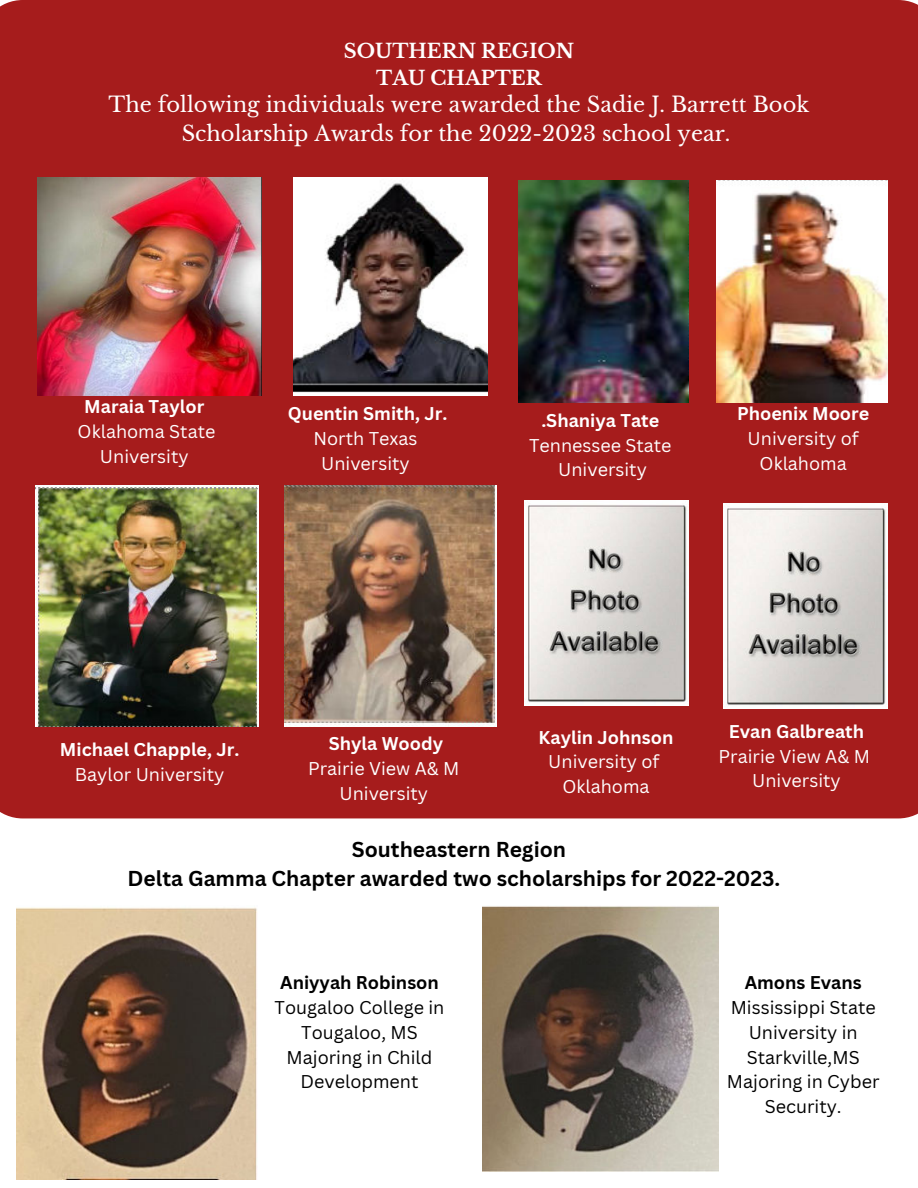
<style>
.page{position:relative;width:918px;height:1188px;background:#fff}
.page>*{position:absolute;margin:0;border:0;box-sizing:border-box;transform-origin:0 0}
.t1{font:21px/29.2px "Libre Baskerville";color:#fff;text-align:center}
.t2{font:700 21px/29.2px "Canva Sans";color:#000;text-align:center}
.t3{font:700 19.5px/27px "Libre Baskerville";color:#fff;text-align:center}
.t4{font:18px/24.8px "Canva Sans";color:#fff;text-align:center}
.t5{font:18px/24.8px "Canva Sans";color:#000;text-align:center}
.t6{font:700 18px "Canva Sans";color:#fff}
.t7{font:700 18px "Canva Sans";color:#000}
</style>
<div class="page">
<div style="left:0;top:0;width:918px;height:818px;background:#a61c1c"></div>
<img style="left:38px;top:177px;width:224px;height:219px">
<img style="left:294px;top:177px;width:193px;height:218px">
<img style="left:518px;top:181px;width:170px;height:221px">
<img style="left:716px;top:181px;width:171px;height:221px">
<img style="left:36px;top:486px;width:223px;height:240px">
<img style="left:285px;top:486px;width:211px;height:240px">
<img style="left:524px;top:501px;width:164px;height:205px">
<img style="left:723px;top:504px;width:164px;height:204px">
<img style="left:482px;top:906px;width:236px;height:265px">
<img style="left:16px;top:907px;width:241px;height:272px">
<p class="t3" style="left:344px;top:37px;width:232px">SOUTHERN REGION<br>TAU CHAPTER</p>
<p class="t1" style="left:109px;top:90px;width:702px">The following individuals were awarded the Sadie J. Barrett Book<br>Scholarship Awards for the 2022-2023 school year.</p>
<p class="t6" style="left:84px;top:396px;width:122px">Maraia Taylor</p>
<p class="t4" style="left:78px;top:419px;width:139px">Oklahoma State<br>University</p>
<p class="t6" style="left:288px;top:403px;width:161px">Quentin Smith, Jr.</p>
<p class="t4" style="left:313px;top:426px;width:106px">North Texas<br>University</p>
<p class="t6" style="left:541px;top:410px;width:119px">.Shaniya Tate</p>
<p class="t4" style="left:529px;top:433px;width:144px">Tennessee State<br>University</p>
<p class="t6" style="left:737px;top:403px;width:134px">Phoenix Moore</p>
<p class="t4" style="left:748px;top:426px;width:113px">University of<br>Oklahoma</p>
<p class="t6" style="left:729px;top:721px;width:137px">Evan Galbreath</p>
<p class="t4" style="left:719px;top:744px;width:153px">Prairie View A&amp; M<br>University</p>
<p class="t6" style="left:539px;top:726px;width:136px">Kaylin Johnson</p>
<p class="t4" style="left:548px;top:749px;width:113px">University of<br>Oklahoma</p>
<p class="t6" style="left:329px;top:733px;width:116px">Shyla Woody</p>
<p class="t4" style="left:308px;top:756px;width:153px">Prairie View A&amp; M<br>University</p>
<p class="t2" style="left:128px;top:835px;width:654px">Southeastern Region<br>Delta Gamma Chapter awarded two scholarships for 2022-2023.</p>
<p class="t6" style="left:60px;top:739px;width:181px">Michael Chapple, Jr.</p>
<p class="t4" style="left:75px;top:762px;width:151px">Baylor University</p>
<p class="t7" style="left:280px;top:972px;width:160px">Aniyyah Robinson</p>
<p class="t5" style="left:275px;top:995px;width:171px">Tougaloo College in<br>Tougaloo, MS<br>Majoring in Child<br>Development</p>
<p class="t7" style="left:745px;top:972px;width:119px">Amons Evans</p>
<p class="t5" style="left:727px;top:995px;width:154px">Mississippi State<br>University in<br>Starkville,MS<br>Majoring in Cyber<br>Security.</p>
</div>
